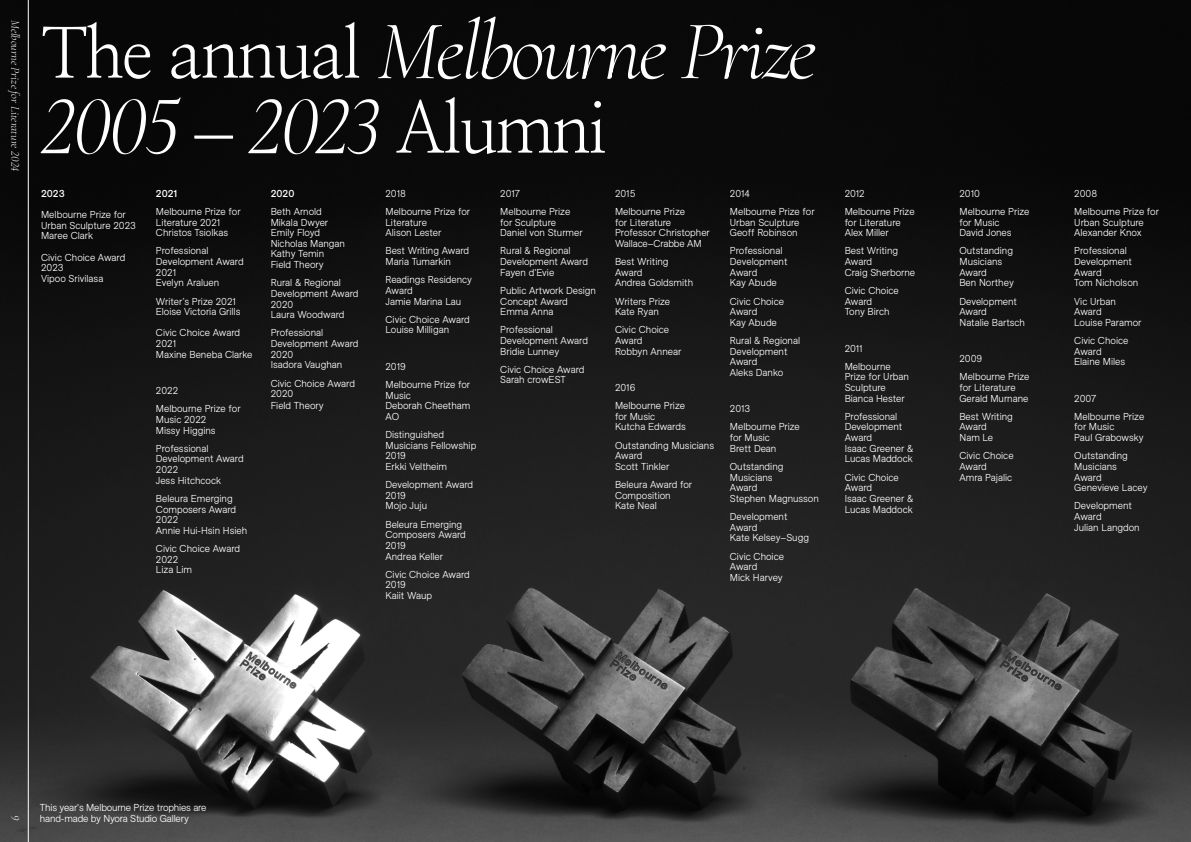
<style>
.page{position:relative;width:1191px;height:842px;background:#fff}
.page>*{position:absolute;margin:0;border:0;box-sizing:border-box;transform-origin:0 0}
.t1{font:italic 300 85px/75px "Cormorant Infant";letter-spacing:-.04em;color:#fff}
.t2{font:italic 300 12px "Cormorant Infant";color:#fff}
.t3{font:300 10px/10.6px "ES Allianz";color:#fff}
.t4{font:10px "ES Allianz";color:#fff}
.s1{font-family:"Nanum Myeongjo";font-weight:400;font-style:normal;font-size:70px}
</style>
<div class="page">
<img style="left:0;top:0;width:1191px;height:842px">
<hr style="left:28px;top:0;width:1px;height:842px;background:#fff">
<p class="t2" style="left:25px;top:20px;width:153px;rotate:90deg">Melbourne Prize for Literature 2024</p>
<h1 class="t1" style="left:41px;top:6px;width:777px"><span class="s1">The annual</span> Melbourne Prize<br>2005 – 2023 <span class="s1">Alumni</span></h1>
<p class="t4" style="left:41px;top:186px;width:25px">2023</p>
<p class="t3" style="left:41px;top:209px;width:96px">Melbourne Prize for<br>Urban Sculpture 2023<br>Maree Clark</p>
<p class="t3" style="left:41px;top:252px;width:86px">Civic Choice Award<br>2023<br>Vipoo Srivilasa</p>
<p class="t4" style="left:156px;top:186px;width:23px">2021</p>
<p class="t3" style="left:156px;top:206px;width:86px">Melbourne Prize for<br>Literature 2021<br>Christos Tsiolkas</p>
<p class="t3" style="left:156px;top:246px;width:89px">Professional<br>Development Award<br>2021<br>Evelyn Araluen</p>
<p class="t3" style="left:156px;top:296px;width:86px">Writer’s Prize 2021<br>Eloise Victoria Grills</p>
<p class="t3" style="left:156px;top:328px;width:98px">Civic Choice Award<br>2021<br>Maxine Beneba Clarke</p>
<p class="t3" style="left:156px;top:381px;width:86px;line-height:18.2px">2022<br>Melbourne Prize for</p>
<p class="t3" style="left:156px;top:414px;width:61px">Music 2022<br>Missy Higgins</p>
<p class="t3" style="left:156px;top:443px;width:89px">Professional<br>Development Award<br>2022<br>Jess Hitchcock</p>
<p class="t3" style="left:156px;top:493px;width:93px">Beleura Emerging<br>Composers Award<br>2022<br>Annie Hui-Hsin Hsieh</p>
<p class="t3" style="left:156px;top:543px;width:86px">Civic Choice Award<br>2022<br>Liza Lim</p>
<p class="t4" style="left:271px;top:186px;width:25px">2020</p>
<p class="t3" style="left:271px;top:206px;width:76px">Beth Arnold<br>Mikala Dwyer<br>Emily Floyd<br>Nicholas Mangan<br>Kathy Temin<br>Field Theory</p>
<p class="t3" style="left:271px;top:277px;width:89px">Rural &amp; Regional<br>Development Award<br>2020<br>Laura Woodward</p>
<p class="t3" style="left:271px;top:328px;width:89px">Professional<br>Development Award<br>2020<br>Isadora Vaughan</p>
<p class="t3" style="left:271px;top:378px;width:86px">Civic Choice Award<br>2020</p>
<p class="t3" style="left:271px;top:400px;width:55px">Field Theory</p>
<p class="t3" style="left:385px;top:184px;width:86px;line-height:18.2px">2018<br>Melbourne Prize for</p>
<p class="t3" style="left:385px;top:217px;width:57px">Literature<br>Alison Lester</p>
<p class="t3" style="left:385px;top:246px;width:85px">Best Writing Award<br>Maria Tumarkin</p>
<p class="t3" style="left:385px;top:274px;width:88px">Readings Residency<br>Award<br>Jamie Marina Lau</p>
<p class="t3" style="left:385px;top:314px;width:86px">Civic Choice Award<br>Louise Milligan</p>
<p class="t3" style="left:385px;top:357px;width:86px;line-height:18.2px">2019<br>Melbourne Prize for</p>
<p class="t3" style="left:385px;top:390px;width:86px">Music<br>Deborah Cheetham<br>AO</p>
<p class="t3" style="left:385px;top:429px;width:92px">Distinguished<br>Musicians Fellowship<br>2019<br>Erkki Veltheim</p>
<p class="t3" style="left:385px;top:479px;width:89px">Development Award<br>2019<br>Mojo Juju</p>
<p class="t3" style="left:385px;top:519px;width:82px">Beleura Emerging<br>Composers Award<br>2019<br>Andrea Keller</p>
<p class="t3" style="left:385px;top:569px;width:86px">Civic Choice Award<br>2019<br>Kaiit Waup</p>
<p class="t3" style="left:500px;top:184px;width:71px;line-height:18.2px">2017<br>Melbourne Prize</p>
<p class="t3" style="left:500px;top:217px;width:84px">for Sculpture<br>Daniel von Sturmer</p>
<p class="t3" style="left:500px;top:246px;width:89px">Rural &amp; Regional<br>Development Award<br>Fayen d'Evie</p>
<p class="t3" style="left:500px;top:285px;width:97px">Public Artwork Design<br>Concept Award<br>Emma Anna</p>
<p class="t3" style="left:500px;top:324px;width:89px">Professional<br>Development Award<br>Bridie Lunney</p>
<p class="t3" style="left:500px;top:364px;width:86px">Civic Choice Award<br>Sarah crowEST</p>
<p class="t3" style="left:615px;top:184px;width:71px;line-height:18.2px">2015<br>Melbourne Prize</p>
<p class="t3" style="left:615px;top:217px;width:96px">for Literature<br>Professor Christopher<br>Wallace–Crabbe AM</p>
<p class="t3" style="left:615px;top:256px;width:80px">Best Writing<br>Award<br>Andrea Goldsmith</p>
<p class="t3" style="left:615px;top:296px;width:57px">Writers Prize<br>Kate Ryan</p>
<p class="t3" style="left:615px;top:324px;width:68px">Civic Choice<br>Award<br>Robbyn Annear</p>
<p class="t3" style="left:615px;top:378px;width:71px;line-height:18.2px">2016<br>Melbourne Prize</p>
<p class="t3" style="left:615px;top:411px;width:72px">for Music<br>Kutcha Edwards</p>
<p class="t3" style="left:615px;top:440px;width:100px">Outstanding Musicians<br>Award<br>Scott Tinkler</p>
<p class="t3" style="left:615px;top:479px;width:79px">Beleura Award for<br>Composition<br>Kate Neal</p>
<p class="t3" style="left:730px;top:184px;width:86px;line-height:18.2px">2014<br>Melbourne Prize for</p>
<p class="t3" style="left:730px;top:217px;width:71px">Urban Sculpture<br>Geoff Robinson</p>
<p class="t3" style="left:730px;top:246px;width:59px">Professional<br>Development<br>Award<br>Kay Abude</p>
<p class="t3" style="left:730px;top:296px;width:56px">Civic Choice<br>Award<br>Kay Abude</p>
<p class="t3" style="left:730px;top:335px;width:72px">Rural &amp; Regional<br>Development<br>Award<br>Aleks Danko</p>
<p class="t3" style="left:730px;top:400px;width:71px;line-height:18.2px">2013<br>Melbourne Prize</p>
<p class="t3" style="left:730px;top:432px;width:48px">for Music<br>Brett Dean</p>
<p class="t3" style="left:730px;top:461px;width:91px">Outstanding<br>Musicians<br>Award<br>Stephen Magnusson</p>
<p class="t3" style="left:730px;top:511px;width:81px">Development<br>Award<br>Kate Kelsey–Sugg</p>
<p class="t3" style="left:730px;top:551px;width:56px">Civic Choice<br>Award<br>Mick Harvey</p>
<p class="t3" style="left:844px;top:184px;width:71px;line-height:18.2px">2012<br>Melbourne Prize</p>
<p class="t3" style="left:844px;top:217px;width:58px">for Literature<br>Alex Miller</p>
<p class="t3" style="left:844px;top:246px;width:72px">Best Writing<br>Award<br>Craig Sherborne</p>
<p class="t3" style="left:844px;top:285px;width:56px">Civic Choice<br>Award<br>Tony Birch</p>
<p class="t3" style="left:844px;top:339px;width:48px;line-height:18.2px">2011<br>Melbourne</p>
<p class="t3" style="left:844px;top:371px;width:66px">Prize for Urban<br>Sculpture<br>Bianca Hester</p>
<p class="t3" style="left:844px;top:411px;width:70px">Professional<br>Development<br>Award<br>Isaac Greener &amp;<br>Lucas Maddock</p>
<p class="t3" style="left:844px;top:472px;width:70px">Civic Choice<br>Award<br>Isaac Greener &amp;<br>Lucas Maddock</p>
<p class="t3" style="left:959px;top:184px;width:71px;line-height:18.2px">2010<br>Melbourne Prize</p>
<p class="t3" style="left:959px;top:217px;width:54px">for Music<br>David Jones</p>
<p class="t3" style="left:959px;top:246px;width:56px">Outstanding<br>Musicians<br>Award<br>Ben Northey</p>
<p class="t3" style="left:959px;top:296px;width:67px">Development<br>Award<br>Natalie Bartsch</p>
<p class="t3" style="left:959px;top:349px;width:71px;line-height:18.2px">2009<br>Melbourne Prize</p>
<p class="t3" style="left:959px;top:382px;width:70px">for Literature<br>Gerald Murnane</p>
<p class="t3" style="left:959px;top:411px;width:55px">Best Writing<br>Award<br>Nam Le</p>
<p class="t3" style="left:959px;top:450px;width:56px">Civic Choice<br>Award<br>Amra Pajalic</p>
<p class="t3" style="left:1074px;top:184px;width:86px;line-height:18.2px">2008<br>Melbourne Prize for</p>
<p class="t3" style="left:1074px;top:217px;width:71px">Urban Sculpture<br>Alexander Knox</p>
<p class="t3" style="left:1074px;top:246px;width:65px">Professional<br>Development<br>Award<br>Tom Nicholson</p>
<p class="t3" style="left:1074px;top:296px;width:69px">Vic Urban<br>Award<br>Louise Paramor</p>
<p class="t3" style="left:1074px;top:335px;width:56px">Civic Choice<br>Award<br>Elaine Miles</p>
<p class="t3" style="left:1074px;top:389px;width:71px;line-height:18.2px">2007<br>Melbourne Prize</p>
<p class="t3" style="left:1074px;top:422px;width:71px">for Music<br>Paul Grabowsky</p>
<p class="t3" style="left:1074px;top:450px;width:75px">Outstanding<br>Musicians<br>Award<br>Genevieve Lacey</p>
<p class="t3" style="left:1074px;top:500px;width:67px">Development<br>Award<br>Julian Langdon</p>
<p class="t2" style="left:25px;top:815px;width:7px;rotate:90deg">9</p>
<p class="t3" style="left:40px;top:802px;width:168px;line-height:11px">This year's Melbourne Prize trophies are hand-made by Nyora Studio Gallery</p>
</div>
